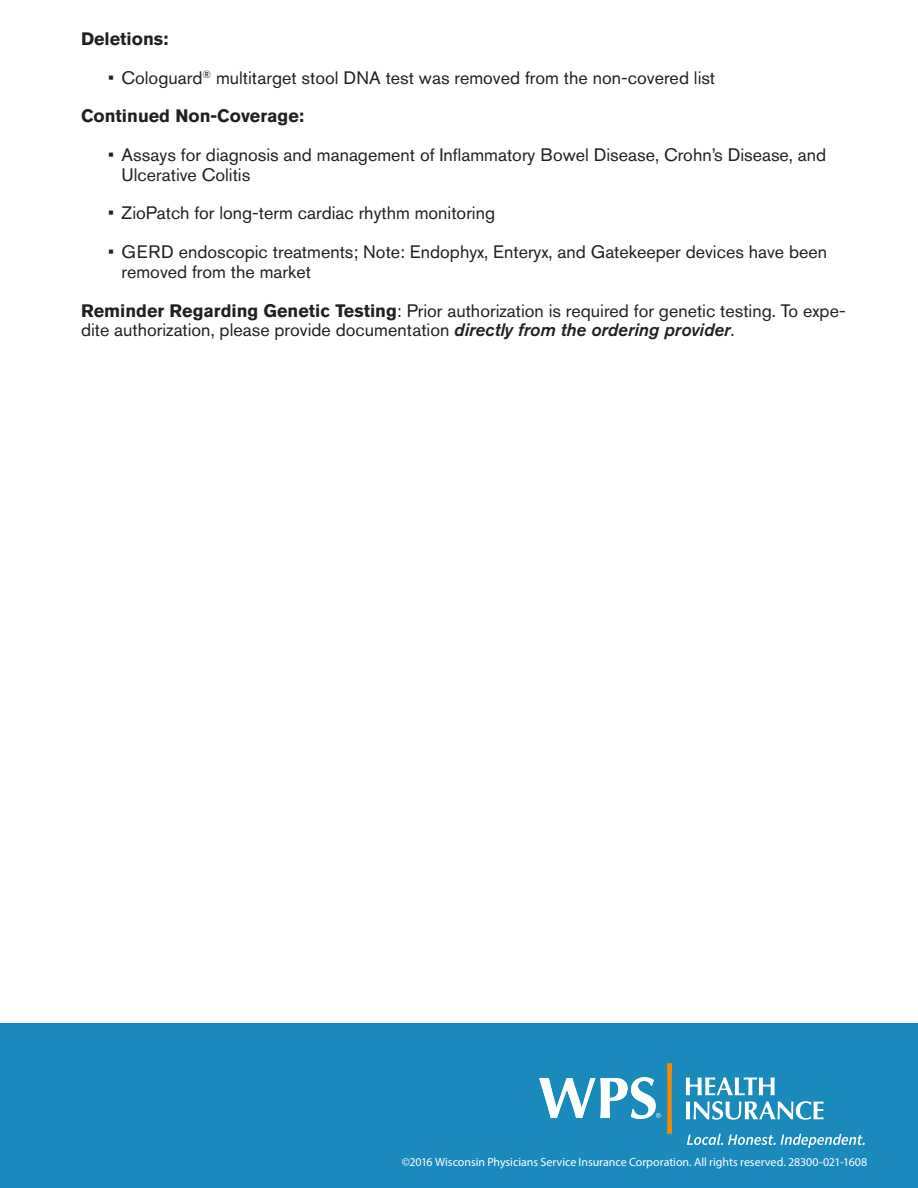
<style>
.page{position:relative;width:918px;height:1188px;background:#fff}
.page>*{position:absolute;margin:0;border:0;box-sizing:border-box;transform-origin:0 0}
.t1{font:18px/19.5px "Akzidenz Grotesk BE";color:#231f20}
.t2{font:700 18px "Akzidenz Grotesk BE";color:#231f20}
.Body{font:12px "Myriad Pro";letter-spacing:-.005em;color:#fff}
.s1{font-weight:700}
.s2{font-weight:500;font-style:italic}
</style>
<div class="page">
<div style="left:0;top:1024px;width:918px;height:164px;background:#1a8abc"></div>
<svg style="left:686px;top:1077px;width:89px;height:18px"></svg>
<svg style="left:686px;top:1101px;width:138px;height:19px"></svg>
<svg style="left:539px;top:1077px;width:122px;height:42px"></svg>
<svg style="left:667px;top:1063px;width:5px;height:71px"></svg>
<svg style="left:687px;top:1134px;width:178px;height:14px"></svg>
<p class="t2" style="left:81px;top:28px;width:89px">Deletions:</p>
<p class="t1" style="left:108px;top:67px;width:609px">• Cologuard<sup>®</sup> multitarget stool DNA test was removed from the non-covered list</p>
<p class="t2" style="left:81px;top:106px;width:225px">Continued Non-Coverage:</p>
<p class="t1" style="left:122px;top:145px;width:706px;text-indent:-14px">• Assays for diagnosis and management of Inflammatory Bowel Disease, Crohn’s Disease, and<br>Ulcerative Colitis</p>
<p class="t1" style="left:108px;top:203px;width:389px">• ZioPatch for long-term cardiac rhythm monitoring</p>
<p class="t1" style="left:122px;top:242px;width:707px;text-indent:-14px">• GERD endoscopic treatments; Note: Endophyx, Enteryx, and Gatekeeper devices have been removed from the market</p>
<p class="t1" style="left:81px;top:300px;width:766px"><span class="s1">Reminder Regarding Genetic Testing</span>: Prior authorization is required for genetic testing. To expe&shy;dite authorization, please provide documentation <span class="s2">directly from the ordering provider</span>.</p>
<p class="Body" style="left:402px;top:1155px;width:467px">©2016 Wisconsin Physicians Service Insurance Corporation. All rights reserved. 28300-021-1608</p>
</div>
